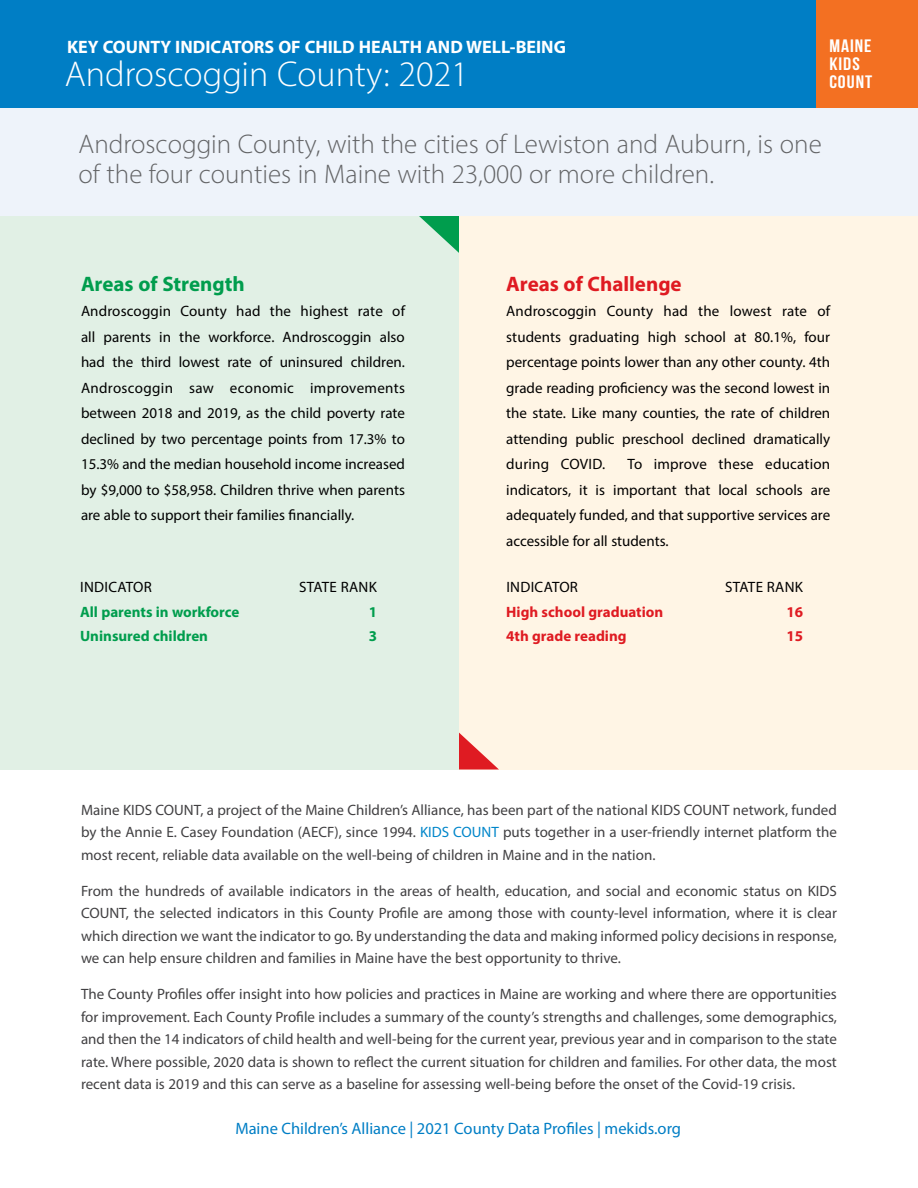
<style>
.page{position:relative;width:918px;height:1188px;background:#fff}
.page>*{position:absolute;margin:0;border:0;box-sizing:border-box;transform-origin:0 0}
.t1{font:300 36px "Myriad Pro";color:#fff}
.t2{font:300 27px/30px "Myriad Pro";color:#636466}
.t3{font:700 21px "Myriad Pro";color:#df1b22}
.t4{font:700 21px "Myriad Pro";color:#009d4d}
.t5{font:700 18px "Myriad Pro";color:#fff}
.t6{font:18px/18px "Bebas Neue";letter-spacing:.05em;color:#fff;scale:1.1 1}
.t7{font:16.5px "Myriad Pro";color:#007ec5}
.t8{font:15px/22.5px "Myriad Pro";color:#414042;text-align:justify}
.t9{font:15px/25.5px "Myriad Pro";color:#000;text-align:justify}
.t10{font:700 15px "Myriad Pro";color:#009d4d}
.t11{font:700 15px "Myriad Pro";color:#df1b22}
.t12{font:15px "Myriad Pro";letter-spacing:.02em;color:#000}
.s1{color:#0086ca}
</style>
<div class="page">
<div style="left:0;top:216px;width:459px;height:554px;background:#e1f0e5"></div>
<div style="left:459px;top:216px;width:459px;height:554px;background:#fff5e5"></div>
<div style="left:815px;top:0;width:103px;height:108px;background:#f37022"></div>
<div style="left:0;top:108px;width:918px;height:108px;background:#eef3fa"></div>
<div style="left:0;top:0;width:815px;height:108px;background:#007ec5"></div>
<svg style="left:419px;top:216px;width:40px;height:37px"></svg>
<svg style="left:459px;top:733px;width:40px;height:37px"></svg>
<p class="t5" style="left:67px;top:35px;width:500px">KEY COUNTY INDICATORS OF CHILD HEALTH AND WELL-BEING</p>
<h1 class="t1" style="left:65px;top:53px;width:406px">Androscoggin County: 2021</h1>
<p class="t6" style="left:829px;top:37px;width:41px">MAINE<br>KIDS<br>COUNT</p>
<h2 class="t2" style="left:79px;top:128px;width:745px">Androscoggin County, with the cities of Lewiston and Auburn, is one of the four counties in Maine with 23,000 or more children.</h2>
<h3 class="t4" style="left:81px;top:270px;width:165px">Areas of Strength</h3>
<p class="t9" style="left:81px;top:298px;width:326px">Androscoggin County had the highest rate of all parents in the workforce. Androscoggin also had the third lowest rate of uninsured children.<br>Androscoggin saw economic improvements between 2018 and 2019, as the child poverty rate declined by two percentage points from 17.3% to 15.3% and the median household income increased by $9,000 to $58,958. Children thrive when parents are able to support their families financially.</p>
<p class="t12" style="left:80px;top:577px;width:73px">INDICATOR</p>
<p class="t12" style="left:299px;top:577px;width:79px">STATE RANK</p>
<p class="t10" style="left:80px;top:602px;width:161px">All parents in workforce</p>
<p class="t10" style="left:369px;top:602px;width:10px">1</p>
<p class="t10" style="left:80px;top:626px;width:129px">Uninsured children</p>
<p class="t10" style="left:369px;top:626px;width:10px">3</p>
<h3 class="t3" style="left:506px;top:270px;width:177px">Areas of Challenge</h3>
<p class="t9" style="left:506px;top:298px;width:326px">Androscoggin County had the lowest rate of students graduating high school at 80.1%, four percentage points lower than any other county. 4th grade reading proficiency was the second lowest in the state. Like many counties, the rate of children attending public preschool declined dramatically during COVID.</p>
<p class="t9" style="left:506px;top:451px;width:326px;text-indent:121px">To improve these education indicators, it is important that local schools are adequately funded, and that supportive services are accessible for all students.</p>
<p class="t12" style="left:506px;top:577px;width:73px">INDICATOR</p>
<p class="t12" style="left:725px;top:577px;width:79px">STATE RANK</p>
<p class="t11" style="left:506px;top:602px;width:159px">High school graduation</p>
<p class="t11" style="left:787px;top:602px;width:18px">16</p>
<p class="t11" style="left:506px;top:626px;width:122px">4th grade reading</p>
<p class="t11" style="left:787px;top:626px;width:18px">15</p>
<p class="t8" style="left:81px;top:798px;width:758px">Maine KIDS COUNT, a project of the Maine Children’s Alliance, has been part of the national KIDS COUNT network, funded by the Annie E. Casey Foundation (AECF), since 1994. <span class="s1">KIDS COUNT</span> puts together in a user-friendly internet platform the most recent, reliable data available on the well-being of children in Maine and in the nation.</p>
<p class="t8" style="left:81px;top:879px;width:758px">From the hundreds of available indicators in the areas of health, education, and social and economic status on KIDS COUNT, the selected indicators in this County Profile are among those with county-level information, where it is clear which direction we want the indicator to go. By understanding the data and making informed policy decisions in response, we can help ensure children and families in Maine have the best opportunity to thrive.</p>
<p class="t8" style="left:81px;top:982px;width:758px">The County Profiles offer insight into how policies and practices in Maine are working and where there are opportunities for improvement. Each County Profile includes a summary of the county’s strengths and challenges, some demographics, and then the 14 indicators of child health and well-being for the current year, previous year and in comparison to the state rate. Where possible, 2020 data is shown to reflect the current situation for children and families. For other data, the most recent data is 2019 and this can serve as a baseline for assessing well-being before the onset of the Covid-19 crisis.</p>
<p class="t7" style="left:235px;top:1119px;width:447px">Maine Children’s Alliance | 2021 County Data Profiles | mekids.org</p>
</div>
